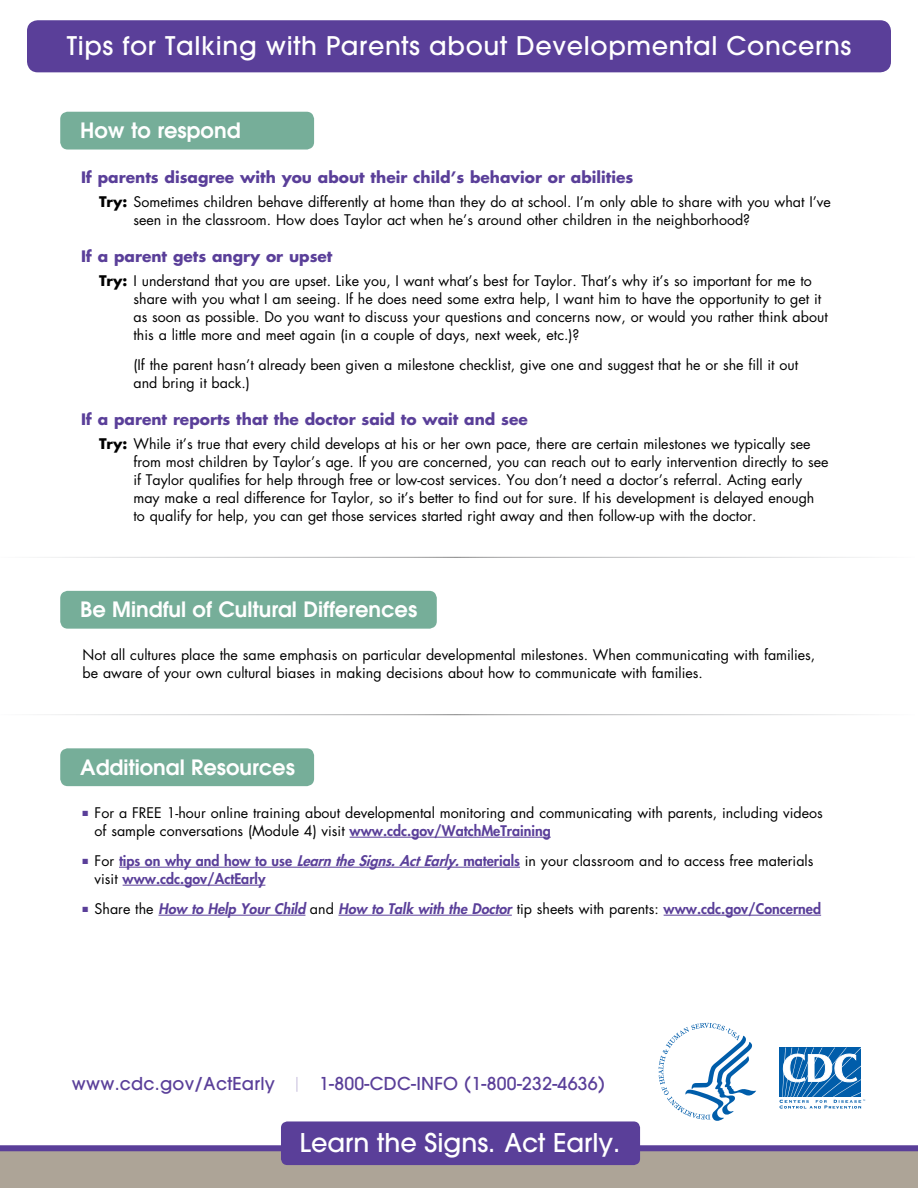
<style>
.page{position:relative;width:918px;height:1188px;background:#fff}
.page>*{position:absolute;margin:0;border:0;box-sizing:border-box;transform-origin:0 0}
.t1{font:500 25.65px "Avant Garde";color:#fff}
.t2{font:500 25.5px "Avant Garde";letter-spacing:.025em;color:#fff}
.t3{font:600 21px "Avant Garde";color:#fff}
.t4{font:500 17.7px "Avant Garde";letter-spacing:.015em;color:#5a3f99}
.t5{font:700 15.45px "Futura";color:#5a3f99}
.t6{font:14.25px/18px "Futura";color:#000}
.t7{font:800 14.25px/18px "Futura";color:#5a3f99}
.t8{font:italic 800 14.25px "Futura";color:#5a3f99}
.s1{font-weight:700}
.s2{color:#5a3f99}
.s3{font-weight:800;color:#5a3f99}
.s4{font-weight:400;color:#000}
.s5{font-style:italic}
.s6{font-weight:400;font-style:normal;color:#000}
.s7{font-style:normal}
.s8{font-weight:200;color:#9d8ec3}
</style>
<div class="page">
<div style="left:27px;top:20px;width:864px;height:52px;background:#5a3f99;border-radius:11px"></div>
<div style="left:0;top:1149px;width:918px;height:39px;background:#ada497"></div>
<div style="left:0;top:1145px;width:918px;height:6px;background:#5a3f99"></div>
<div style="left:281px;top:1121px;width:359px;height:44px;background:#5a3f99;border-radius:6px"></div>
<div style="left:60px;top:112px;width:254px;height:38px;background:#76ae99;border-radius:8px"></div>
<hr style="left:350px;top:837px;width:201px;height:1px;background:#5a3f99">
<hr style="left:119px;top:867px;width:401px;height:1px;background:#5a3f99">
<hr style="left:123px;top:885px;width:142px;height:1px;background:#5a3f99">
<hr style="left:158px;top:915px;width:147px;height:1px;background:#5a3f99">
<hr style="left:338px;top:915px;width:174px;height:1px;background:#5a3f99">
<hr style="left:664px;top:915px;width:157px;height:1px;background:#5a3f99">
<div style="left:60px;top:748px;width:254px;height:38px;background:#76ae99;border-radius:8px"></div>
<div style="left:60px;top:591px;width:377px;height:38px;background:#76ae99;border-radius:8px"></div>
<svg style="left:779px;top:1047px;width:82px;height:1px"></svg>
<svg style="left:779px;top:1048px;width:86px;height:61px"></svg>
<svg style="left:658px;top:1023px;width:98px;height:98px"></svg>
<p class="t2" style="left:67px;top:30px;width:786px">Tips for Talking with Parents about Developmental Concerns</p>
<p class="t3" style="left:80px;top:116px;width:162px">How to respond</p>
<p class="t5" style="left:81px;top:167px;width:554px">If parents disagree with you about their child’s behavior or abilities</p>
<p class="t6" style="left:133px;top:193px;width:699px;text-indent:-34px"><span class="s1">Try:</span> Sometimes children behave differently at home than they do at school. I’m only able to share with you what I’ve seen in the classroom. How does Taylor act when he’s around other children in the neighborhood?</p>
<p class="t5" style="left:81px;top:246px;width:253px">If a parent gets angry or upset</p>
<p class="t6" style="left:133px;top:272px;width:696px;text-indent:-34px"><span class="s1">Try:</span> I understand that you are upset. Like you, I want what’s best for Taylor. That’s why it’s so important for me to share with you what I am seeing. If he does need some extra help, I want him to have the opportunity to get it as soon as possible. Do you want to discuss your questions and concerns now, or would you rather think about this a little more and meet again (in a couple of days, next week, etc.)?</p>
<p class="t6" style="left:133px;top:356px;width:666px">(If the parent hasn’t already been given a milestone checklist, give one and suggest that he or she fill it out and bring it back.)</p>
<p class="t5" style="left:81px;top:409px;width:448px">If a parent reports that the doctor said to wait and see</p>
<p class="t6" style="left:133px;top:435px;width:697px;text-indent:-34px"><span class="s1">Try:</span> While it’s true that every child develops at his or her own pace, there are certain milestones we typically see from most children by Taylor’s age. If you are concerned, you can reach out to early intervention directly to see if Taylor qualifies for help through free or low-cost services. You don’t need a doctor’s referral. Acting early may make a real difference for Taylor, so it’s better to find out for sure. If his development is delayed enough to qualify for help, you can get those services started right away and then follow-up with the doctor.</p>
<p class="t3" style="left:80px;top:596px;width:339px">Be Mindful of Cultural Differences</p>
<p class="t6" style="left:83px;top:646px;width:734px">Not all cultures place the same emphasis on particular developmental milestones. When communicating with families, be aware of your own cultural biases in making decisions about how to communicate with families.</p>
<p class="t3" style="left:80px;top:753px;width:216px">Additional Resources</p>
<p class="t6" style="left:95px;top:804px;width:730px;text-indent:-12px"><span class="s2">■</span> For a FREE 1-hour online training about developmental monitoring and communicating with parents, including videos of sample conversations (Module 4) visit <span class="s3">www.cdc.gov/WatchMeTraining</span></p>
<p class="t7" style="left:95px;top:852px;width:720px;text-indent:-12px">■ <span class="s4">For</span> tips on why and how to use <span class="s5">LearntheSigns.ActEarly.</span>materials <span class="s4">in your classroom and to access free materials visit</span> www.cdc.gov/ActEarly</p>
<p class="t8" style="left:83px;top:899px;width:740px">■ <span class="s6">Share the</span> How to Help Your Child <span class="s6">and</span> How to Talk with the Doctor <span class="s6">tip sheets with parents:</span> <span class="s7">www.cdc.gov/Concerned</span></p>
<p class="t4" style="left:72px;top:1073px;width:535px">www.cdc.gov/ActEarly <span class="s8">|</span> 1-800-CDC-INFO (1-800-232-4636)</p>
<p class="t1" style="left:300px;top:1127px;width:322px">Learn the Signs. Act Early.</p>
</div>
